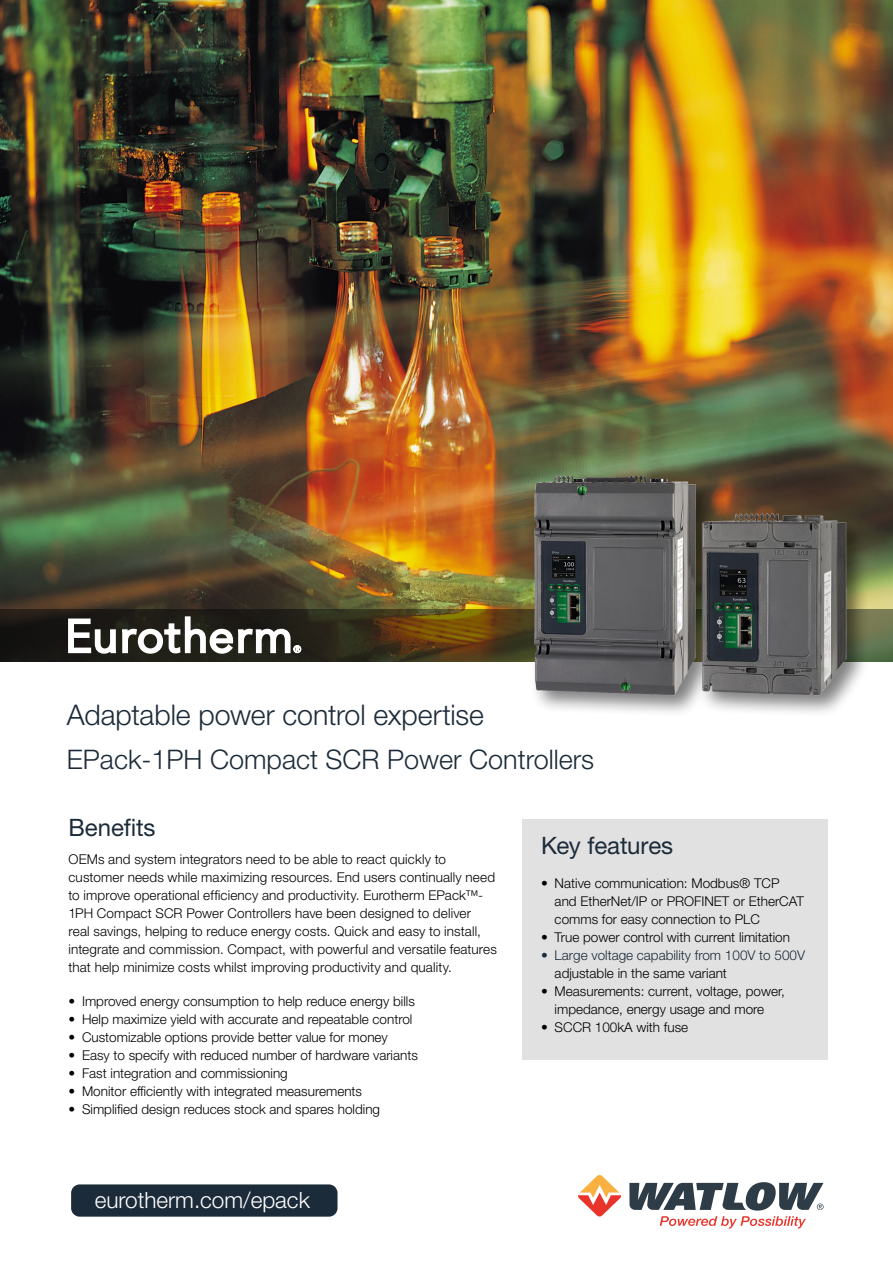
<style>
.page{position:relative;width:893px;height:1263px;background:#fff}
.page>*{position:absolute;margin:0;border:0;box-sizing:border-box;transform-origin:0 0}
.Cover_Subheadline{font:300 28.5px "Helvetica Neue LT Std";letter-spacing:-.005em;color:#1c2b39}
.Subhead_Style_01{font:300 27px "Helvetica Neue LT Std";color:#1c2b39}
.Sub_title_2{font:24px "Helvetica Neue LT Std";letter-spacing:-.005em;color:#1c2b39}
.Body_Copy_Style_Bull{font:300 22.5px "Helvetica Neue LT Std";color:#fff}
.Body_Text{font:300 13.5px/18px "Helvetica Neue LT Std";color:#000}
.t1{font:300 13.5px/18px "Helvetica Neue LT Std";color:#1c2b39}
.s1{color:#000}
</style>
<div class="page">
<img style="left:0;top:0;width:893px;height:609px">
<div style="left:522px;top:819px;width:305px;height:240px;background:#e1e1e2"></div>
<svg style="left:0;top:609px;width:893px;height:53px;background:#3c3017"></svg>
<svg style="left:67px;top:615px;width:234px;height:40px"></svg>
<svg style="left:629px;top:1182px;width:194px;height:28px"></svg>
<svg style="left:578px;top:1175px;width:43px;height:42px"></svg>
<svg style="left:660px;top:1216px;width:146px;height:12px"></svg>
<div style="left:71px;top:1184px;width:266px;height:33px;background:#1c2b39;border-radius:9px"></div>
<div style="left:530px;top:471px;width:340px;height:246px;background:#000;opacity:.5"></div>
<img style="left:517px;top:473px;width:361px;height:229px">
<p class="Cover_Subheadline" style="left:67px;top:698px;width:418px">Adaptable power control expertise</p>
<p class="Subhead_Style_01" style="left:67px;top:743px;width:529px">EPack-1PH Compact SCR Power Controllers</p>
<p class="Sub_title_2" style="left:69px;top:813px;width:89px">Benefits</p>
<p class="Body_Text" style="left:69px;top:850px;width:430px">OEMs and system integrators need to be able to react quickly to customer needs while maximizing resources. End users continually need to improve operational efficiency and productivity. Eurotherm EPack™- 1PH Compact SCR Power Controllers have been designed to deliver<br>real savings, helping to reduce energy costs. Quick and easy to install, integrate and commission. Compact, with powerful and versatile features that help minimize costs whilst improving productivity and quality.</p>
<p class="Body_Text" style="left:69px;top:992px;width:348px">• Improved energy consumption to help reduce energy bills</p>
<p class="Body_Text" style="left:69px;top:1010px;width:345px">• Help maximize yield with accurate and repeatable control</p>
<p class="Body_Text" style="left:69px;top:1028px;width:321px">• Customizable options provide better value for money</p>
<p class="Body_Text" style="left:69px;top:1046px;width:351px">• Easy to specify with reduced number of hardware variants</p>
<p class="Body_Text" style="left:69px;top:1064px;width:221px">• Fast integration and commissioning</p>
<p class="Body_Text" style="left:69px;top:1082px;width:295px">• Monitor efficiently with integrated measurements</p>
<p class="Body_Text" style="left:69px;top:1100px;width:313px">• Simplified design reduces stock and spares holding</p>
<p class="Body_Copy_Style_Bull" style="left:95px;top:1186px;width:217px">eurotherm.com/epack</p>
<p class="Sub_title_2" style="left:541px;top:831px;width:134px">Key features</p>
<p class="Body_Text" style="left:555px;top:874px;width:251px;text-indent:-14px">• Native communication: Modbus® TCP and EtherNet/IP or PROFINET or EtherCAT comms for easy connection to PLC</p>
<p class="Body_Text" style="left:541px;top:928px;width:250px">• True power control with current limitation</p>
<p class="t1" style="left:555px;top:946px;width:252px;text-indent:-14px">• Large voltage capability from 100V to 500V <span class="s1">adjustable in the same variant</span></p>
<p class="Body_Text" style="left:541px;top:982px;width:245px;text-align:center">• Measurements: current, voltage, power, impedance, energy usage and more</p>
<p class="Body_Text" style="left:541px;top:1018px;width:149px">• SCCR 100kA with fuse</p>
</div>
